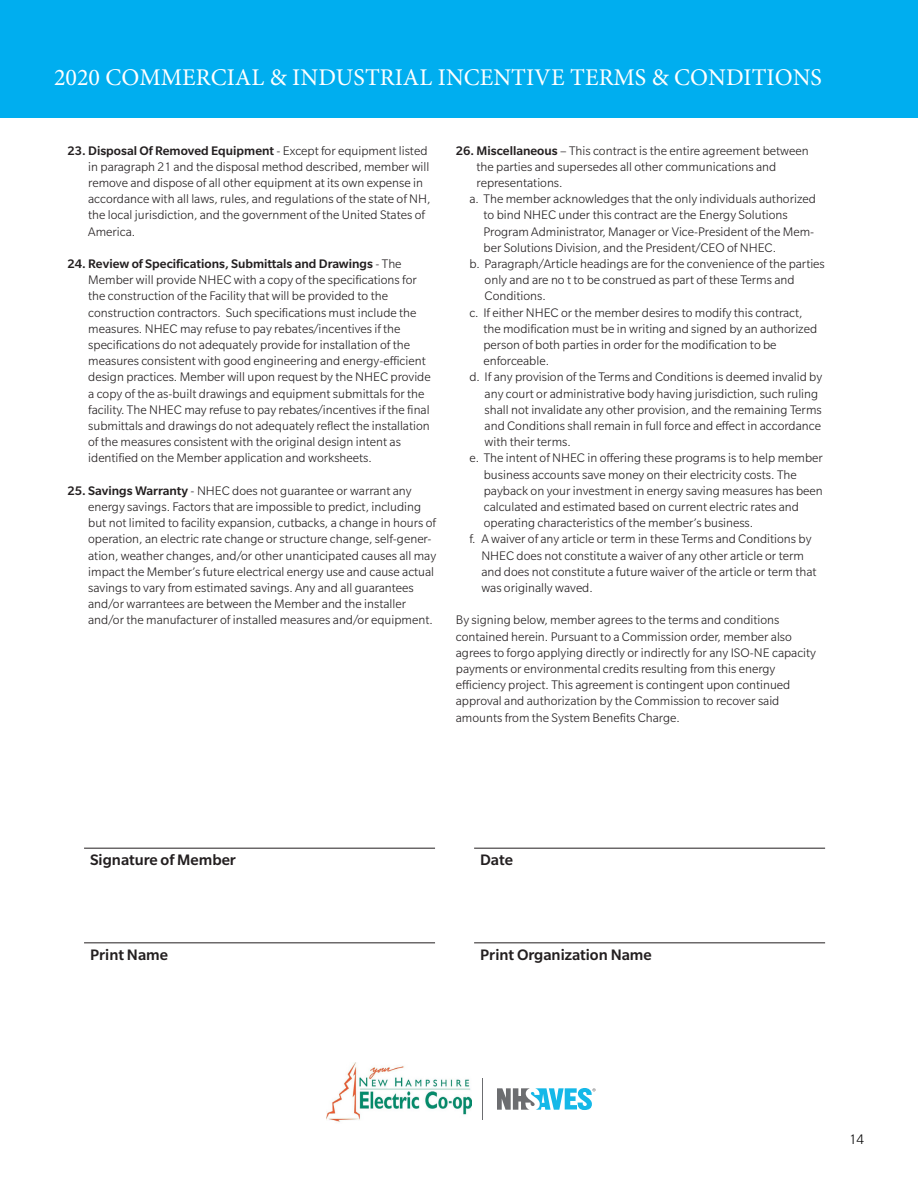
<style>
.page{position:relative;width:918px;height:1188px;background:#fff}
.page>*{position:absolute;margin:0;border:0;box-sizing:border-box;transform-origin:0 0}
.t1{font:24px "Minion Pro";color:#fff}
.t2{font:500 16.5px "Slate Pro";color:#231f20}
.t3{font:300 15px "Slate Pro";color:#000}
.t4{font:300 13.5px/16.2px "Slate Pro";color:#231f20}
.s1{font-weight:500}
</style>
<div class="page">
<div style="left:0;top:0;width:918px;height:118px;background:#00aeef"></div>
<hr style="left:482px;top:1078px;width:1px;height:42px;background:#6c6d70">
<svg style="left:497px;top:1088px;width:98px;height:22px"></svg>
<img style="left:327px;top:1063px;width:144px;height:59px">
<hr style="left:84px;top:848px;width:351px;height:1px;background:#231f20">
<hr style="left:474px;top:848px;width:351px;height:1px;background:#231f20">
<hr style="left:84px;top:942px;width:351px;height:1px;background:#231f20">
<hr style="left:474px;top:942px;width:351px;height:1px;background:#231f20">
<h1 class="t1" style="left:54px;top:61px;width:769px">2020 COMMERCIAL &amp; INDUSTRIAL INCENTIVE TERMS &amp; CONDITIONS</h1>
<p class="t4" style="left:88px;top:142px;width:344px;text-indent:-21px"><span class="s1">23. Disposal Of Removed Equipment</span> - Except for equipment listed in paragraph 21 and the disposal method described, member will remove and dispose of all other equipment at its own expense in accordance with all laws, rules, and regulations of the state of NH, the local jurisdiction, and the government of the United States of America.</p>
<p class="t4" style="left:88px;top:256px;width:344px;text-indent:-21px"><span class="s1">24. Review of Specifications, Submittals and Drawings</span> - The Member will provide NHEC with a copy of the specifications for the construction of the Facility that will be provided to the construction contractors. Such specifications must include the measures. NHEC may refuse to pay rebates/incentives if the specifications do not adequately provide for installation of the measures consistent with good engineering and energy-efficient design practices. Member will upon request by the NHEC provide a copy of the as-built drawings and equipment submittals for the facility. The NHEC may refuse to pay rebates/incentives if the final submittals and drawings do not adequately reflect the installation of the measures consistent with the original design intent as identified on the Member application and worksheets.</p>
<p class="t4" style="left:88px;top:482px;width:350px;text-indent:-21px"><span class="s1">25. Savings Warranty</span> - NHEC does not guarantee or warrant any energy savings. Factors that are impossible to predict, including but not limited to facility expansion, cutbacks, a change in hours of operation, an electric rate change or structure change, self-gener&shy;ation, weather changes, and/or other unanticipated causes all may impact the Member’s future electrical energy use and cause actual savings to vary from estimated savings. Any and all guarantees and/or warrantees are between the Member and the installer and/or the manufacturer of installed measures and/or equipment.</p>
<p class="t4" style="left:477px;top:142px;width:334px;text-indent:-21px"><span class="s1">26. Miscellaneous</span> – This contract is the entire agreement between the parties and supersedes all other communications and representations.</p>
<p class="t4" style="left:484px;top:191px;width:334px;text-indent:-14px">a. The member acknowledges that the only individuals authorized to bind NHEC under this contract are the Energy Solutions Program Administrator, Manager or Vice-President of the Mem&shy;ber Solutions Division, and the President/CEO of NHEC.</p>
<p class="t4" style="left:485px;top:256px;width:342px;text-indent:-15px">b. Paragraph/Article headings are for the convenience of the parties only and are no t to be construed as part of these Terms and<br>Conditions.</p>
<p class="t4" style="left:483px;top:304px;width:335px;text-indent:-14px">c. If either NHEC or the member desires to modify this contract, the modification must be in writing and signed by an authorized person of both parties in order for the modification to be enforceable.</p>
<p class="t4" style="left:485px;top:369px;width:339px;text-indent:-15px">d. If any provision of the Terms and Conditions is deemed invalid by any court or administrative body having jurisdiction, such ruling shall not invalidate any other provision, and the remaining Terms and Conditions shall remain in full force and effect in accordance with their terms.</p>
<p class="t4" style="left:484px;top:450px;width:341px;text-indent:-14px">e. The intent of NHEC in offering these programs is to help member business accounts save money on their electricity costs. The payback on your investment in energy saving measures has been calculated and estimated based on current electric rates and operating characteristics of the member’s business.</p>
<p class="t4" style="left:481px;top:531px;width:337px;text-indent:-12px">f. A waiver of any article or term in these Terms and Conditions by NHEC does not constitute a waiver of any other article or term and does not constitute a future waiver of the article or term that was originally waved.</p>
<p class="t4" style="left:456px;top:612px;width:362px">By signing below, member agrees to the terms and conditions contained herein. Pursuant to a Commission order, member also agrees to forgo applying directly or indirectly for any ISO-NE capacity payments or environmental credits resulting from this energy efficiency project. This agreement is contingent upon continued approval and authorization by the Commission to recover said amounts from the System Benefits Charge.</p>
<p class="t2" style="left:90px;top:851px;width:147px">Signature of Member</p>
<p class="t2" style="left:480px;top:851px;width:34px">Date</p>
<p class="t2" style="left:90px;top:945px;width:80px">Print Name</p>
<p class="t2" style="left:480px;top:945px;width:173px">Print Organization Name</p>
<p class="t3" style="left:849px;top:1131px;width:16px">14</p>
</div>
